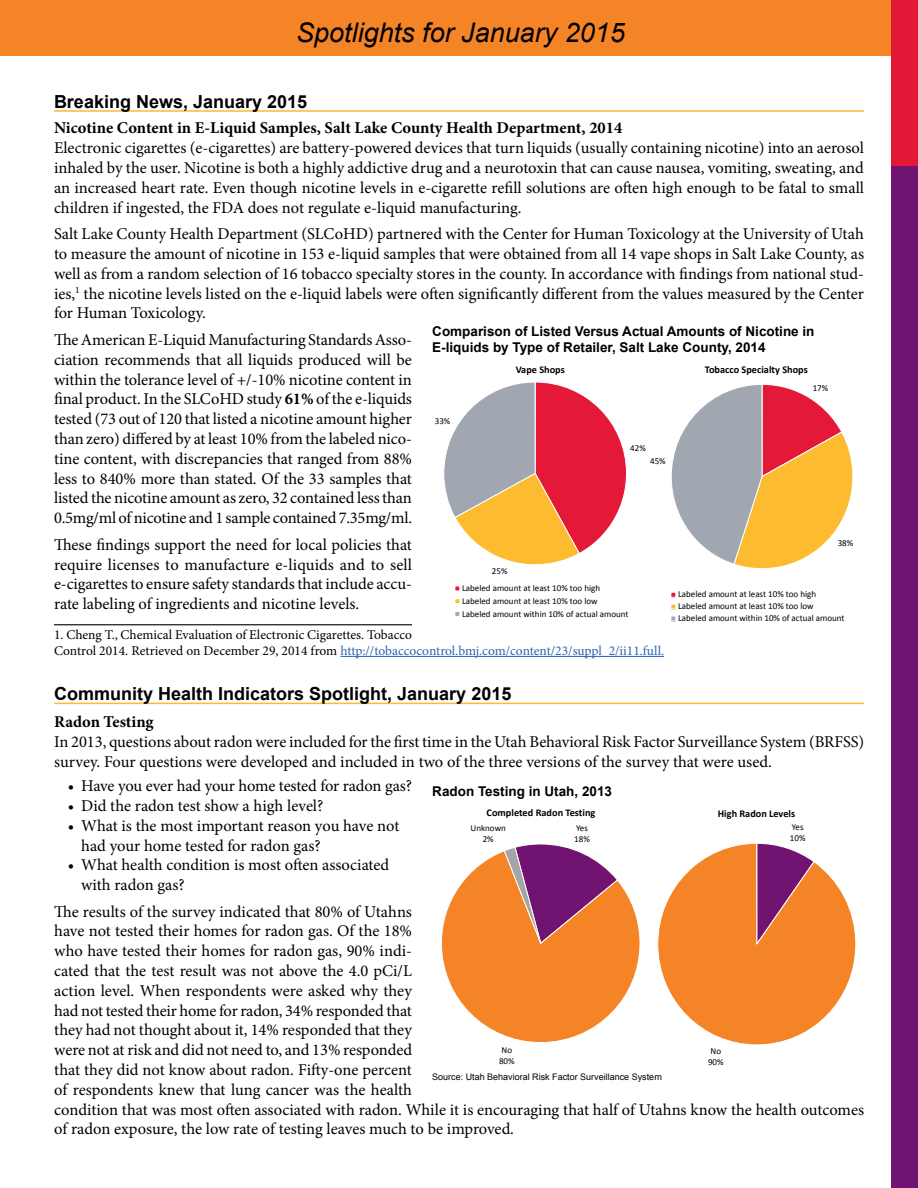
<style>
.page{position:relative;width:918px;height:1188px;background:#fff}
.page>*{position:absolute;margin:0;border:0;box-sizing:border-box;transform-origin:0 0}
.t1{font:italic 27px "Arial";color:#000}
.t2{font:700 18px "Arial";color:#000}
.t3{font:16.5px/19.8px "Minion Pro";letter-spacing:-.005em;color:#000;text-align:justify}
.t4{font:700 16.5px "Minion Pro";color:#000}
.t5{font:13.5px/16.2px "Minion Pro";color:#000}
.t6{font:700 13.5px/16.2px "Arial";color:#000}
.t7{font:700 10.35px "Calibri";color:#000}
.t8{font:700 10.2px "Calibri";letter-spacing:-.005em;color:#000}
.t9{font:9.15px/11.2px "Calibri";color:#000}
.t10{font:9px/11.1px "Calibri";color:#000}
.t11{font:9px "Arial";color:#000}
.s1{font-weight:700}
.s2{color:#2964b0}
</style>
<div class="page">
<div style="left:0;top:0;width:918px;height:55px;background:#f58427"></div>
<div style="left:891px;top:156px;width:27px;height:1032px;background:#711471"></div>
<div style="left:891px;top:0;width:27px;height:166px;background:#e31837"></div>
<hr style="left:54px;top:624px;width:358px;height:1px;background:#000">
<hr style="left:340px;top:656px;width:324px;height:1px;background:#2964b0">
<hr style="left:54px;top:110px;width:810px;height:2px;background:#fdbb30">
<hr style="left:54px;top:703px;width:810px;height:1px;background:#fdbb30">
<svg style="left:441px;top:844px;width:199px;height:199px"></svg>
<svg style="left:657px;top:843px;width:199px;height:202px"></svg>
<svg style="left:444px;top:382px;width:183px;height:183px"></svg>
<svg style="left:455px;top:586px;width:5px;height:5px"></svg>
<svg style="left:455px;top:599px;width:5px;height:5px"></svg>
<svg style="left:455px;top:612px;width:5px;height:4px"></svg>
<svg style="left:671px;top:384px;width:182px;height:185px"></svg>
<svg style="left:671px;top:592px;width:5px;height:6px"></svg>
<svg style="left:671px;top:604px;width:5px;height:6px"></svg>
<svg style="left:671px;top:616px;width:5px;height:6px"></svg>
<p class="t1" style="left:296px;top:15px;width:330px">Spotlights for January 2015</p>
<p class="t2" style="left:54px;top:89px;width:255px">Breaking News, January 2015</p>
<p class="t4" style="left:54px;top:117px;width:570px">Nicotine Content in E-Liquid Samples, Salt Lake County Health Department, 2014</p>
<p class="t3" style="left:54px;top:138px;width:812px">Electronic cigarettes (e-cigarettes) are battery-powered devices that turn liquids (usually containing nicotine) into an aerosol inhaled by the user. Nicotine is both a highly addictive drug and a neurotoxin that can cause nausea, vomiting, sweating, and an increased heart rate. Even though nicotine levels in e-cigarette refill solutions are often high enough to be fatal to small children if ingested, the FDA does not regulate e-liquid manufacturing.</p>
<p class="t3" style="left:54px;top:224px;width:812px">Salt Lake County Health Department (SLCoHD) partnered with the Center for Human Toxicology at the University of Utah to measure the amount of nicotine in 153 e-liquid samples that were obtained from all 14 vape shops in Salt Lake County, as well as from a random selection of 16 tobacco specialty stores in the county. In accordance with findings from national stud&shy;ies,<sup>1</sup> the nicotine levels listed on the e-liquid labels were often significantly different from the values measured by the Center for Human Toxicology.</p>
<p class="t3" style="left:54px;top:330px;width:360px">The American E-Liquid Manufacturing Standards Asso&shy;ciation recommends that all liquids produced will be within the tolerance level of +/-10% nicotine content in final product. In the SLCoHD study <span class="s1">61%</span> of the e-liquids tested (73 out of 120 that listed a nicotine amount higher than zero) differed by at least 10% from the labeled nico&shy;tine content, with discrepancies that ranged from 88% less to 840% more than stated. Of the 33 samples that listed the nicotine amount as zero, 32 contained less than 0.5mg/ml of nicotine and 1 sample contained 7.35mg/ml.</p>
<p class="t3" style="left:54px;top:535px;width:360px">These findings support the need for local policies that require licenses to manufacture e-liquids and to sell e-cigarettes to ensure safety standards that include accu&shy;rate labeling of ingredients and nicotine levels.</p>
<p class="t5" style="left:54px;top:626px;width:612px">1. Cheng T., Chemical Evaluation of Electronic Cigarettes. Tobacco<br>Control 2014. Retrieved on December 29, 2014 from <span class="s2">http://tobaccocontrol.bmj.com/content/23/suppl_2/ii11.full.</span></p>
<p class="t6" style="left:432px;top:324px;width:384px">Comparison of Listed Versus Actual Amounts of Nicotine in<br>E-liquids by Type of Retailer, Salt Lake County, 2014</p>
<p class="t8" style="left:516px;top:363px;width:51px">Vape Shops</p>
<p class="t7" style="left:705px;top:363px;width:104px">Tobacco Specialty Shops</p>
<p class="t9" style="left:813px;top:382px;width:17px">17%</p>
<p class="t10" style="left:435px;top:416px;width:17px">33%</p>
<p class="t10" style="left:630px;top:443px;width:17px">42%</p>
<p class="t9" style="left:650px;top:455px;width:17px">45%</p>
<p class="t9" style="left:838px;top:538px;width:17px">38%</p>
<p class="t10" style="left:492px;top:566px;width:17px">25%</p>
<p class="t10" style="left:462px;top:582px;width:168px;line-height:12.8px">Labeled amount at least 10% too high<br>Labeled amount at least 10% too low<br>Labeled amount within 10% of actual amount</p>
<p class="t9" style="left:678px;top:588px;width:168px;line-height:11.9px">Labeled amount at least 10% too high<br>Labeled amount at least 10% too low<br>Labeled amount within 10% of actual amount</p>
<p class="t2" style="left:54px;top:682px;width:459px">Community Health Indicators Spotlight, January 2015</p>
<p class="t4" style="left:54px;top:710px;width:101px">Radon Testing</p>
<p class="t3" style="left:54px;top:732px;width:812px">In 2013, questions about radon were included for the first time in the Utah Behavioral Risk Factor Surveillance System (BRFSS) survey. Four questions were developed and included in two of the three versions of the survey that were used.</p>
<p class="t3" style="left:68px;top:776px;width:346px">• Have you ever had your home tested for radon gas?</p>
<p class="t3" style="left:68px;top:796px;width:257px">• Did the radon test show a high level?</p>
<p class="t3" style="left:81px;top:816px;width:320px;text-indent:-14px">• What is the most important reason you have not had your home tested for radon gas?</p>
<p class="t3" style="left:81px;top:855px;width:310px;text-indent:-14px">• What health condition is most often associated with radon gas?</p>
<p class="t3" style="left:54px;top:902px;width:811px;text-align:left">The results of the survey indicated that 80% of Utahns<br>have not tested their homes for radon gas. Of the 18%<br>who have tested their homes for radon gas, 90% indi-<br>cated that the test result was not above the 4.0 pCi/L<br>action level. When respondents were asked why they<br>had not tested their home for radon, 34% responded that<br>they had not thought about it, 14% responded that they<br>were not at risk and did not need to, and 13% responded<br>that they did not know about radon. Fifty-one percent<br>of respondents knew that lung cancer was the health<br>condition that was most often associated with radon. While it is encouraging that half of Utahns know the health outcomes of radon exposure, the low rate of testing leaves much to be improved.</p>
<p class="t6" style="left:432px;top:783px;width:181px">Radon Testing in Utah, 2013</p>
<p class="t7" style="left:487px;top:806px;width:110px">Completed Radon Testing</p>
<p class="t7" style="left:718px;top:807px;width:79px">High Radon Levels</p>
<p class="t9" style="left:790px;top:821px;width:17px">Yes<br>10%</p>
<p class="t10" style="left:471px;top:822px;width:37px;text-align:center">Unknown<br>2%</p>
<p class="t10" style="left:574px;top:822px;width:17px">Yes<br>18%</p>
<p class="t10" style="left:499px;top:1044px;width:17px">No<br>80%</p>
<p class="t9" style="left:708px;top:1045px;width:17px">No<br>90%</p>
<p class="t11" style="left:432px;top:1071px;width:231px">Source: Utah Behavioral Risk Factor Surveillance System</p>
</div>
